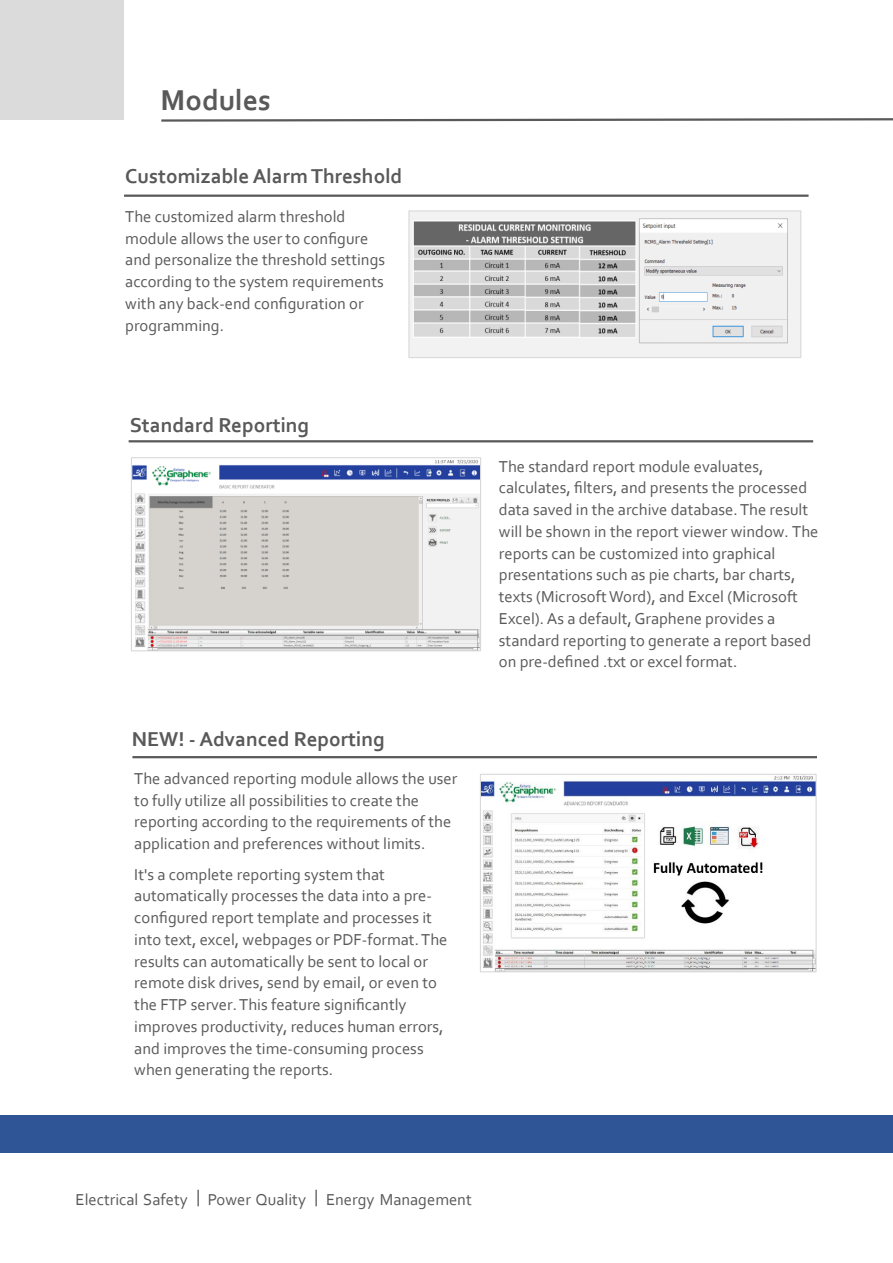
<style>
.page{position:relative;width:893px;height:1263px;background:#fff}
.page>*{position:absolute;margin:0;border:0;box-sizing:border-box;transform-origin:0 0}
.t1{font:700 30px "Corbel";color:#595959}
.t2{font:700 21px "Corbel";color:#595959}
.t3{font:16.5px/21.8px "Corbel";color:#595959}
</style>
<div class="page">
<div style="left:0;top:0;width:123px;height:119px;background:#dbdbdb"></div>
<svg style="left:161px;top:118px;width:732px;height:4px"></svg>
<div style="left:0;top:1115px;width:893px;height:38px;background:#2f5597"></div>
<hr style="left:124px;top:195px;width:685px;height:2px;background:#595959">
<img style="left:410px;top:212px;width:389px;height:144px">
<div style="left:408px;top:210px;width:393px;height:148px;border:1px solid #d9d9d9"></div>
<hr style="left:129px;top:440px;width:684px;height:2px;background:#595959">
<img style="left:133px;top:459px;width:346px;height:190px">
<div style="left:131px;top:457px;width:350px;height:194px;border:1px solid #d9d9d9"></div>
<hr style="left:132px;top:756px;width:685px;height:2px;background:#595959">
<img style="left:482px;top:776px;width:333px;height:194px">
<div style="left:480px;top:774px;width:337px;height:198px;border:1px solid #d9d9d9"></div>
<h1 class="t1" style="left:161px;top:88px;width:112px">Modules</h1>
<p class="t2" style="left:125px;top:167px;width:279px">Customizable Alarm Threshold</p>
<p class="t3" style="left:125px;top:207px;width:261px">The customized alarm threshold module allows the user to configure and personalize the threshold settings according to the system requirements with any back-end configuration or programming.</p>
<p class="t2" style="left:130px;top:416px;width:181px">Standard Reporting</p>
<p class="t2" style="left:132px;top:730px;width:254px">NEW! - Advanced Reporting</p>
<p class="t3" style="left:134px;top:769px;width:325px">The advanced reporting module allows the user to fully utilize all possibilities to create the reporting according to the requirements of the application and preferences without limits.</p>
<p class="t3" style="left:134px;top:865px;width:315px">It's a complete reporting system that automatically processes the data into a pre&shy;configured report template and processes it into text, excel, webpages or PDF-format. The results can automatically be sent to local or remote disk drives, send by email, or even to the FTP server. This feature significantly improves productivity, reduces human errors, and improves the time-consuming process when generating the reports.</p>
<p class="t3" style="left:499px;top:457px;width:321px">The standard report module evaluates, calculates, filters, and presents the processed data saved in the archive database. The result will be shown in the report viewer window. The reports can be customized into graphical presentations such as pie charts, bar charts, texts (MicrosoftWord), and Excel (Microsoft Excel). As a default, Graphene provides a standard reporting to generate a report based on pre-defined .txt or excel format.</p>
<p class="t3" style="left:76px;top:1190px;width:398px">Electrical Safety Power Quality Energy Management</p>
</div>
